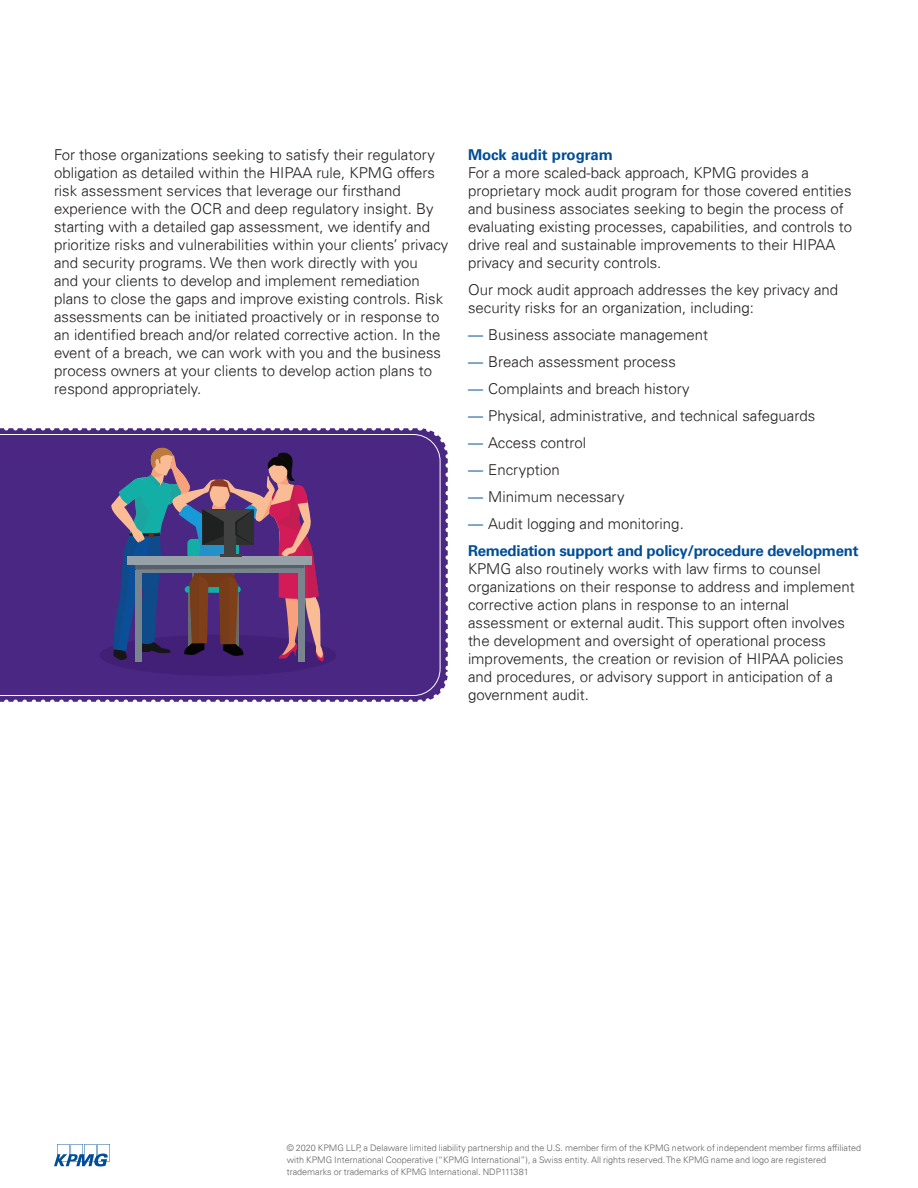
<style>
.page{position:relative;width:918px;height:1188px;background:#fff}
.page>*{position:absolute;margin:0;border:0;box-sizing:border-box;transform-origin:0 0}
.t1{font:300 15px/18px "Univers 45";color:#231f20}
.t2{font:700 15px "Univers 65";letter-spacing:-.02em;color:#014d97}
.t3{font:700 15px "Univers 65";color:#014d97}
.t4{font:300 9px/12px "Univers 45";color:#636366}
.s1{color:#014d97}
</style>
<div class="page">
<svg style="left:0;top:428px;width:448px;height:274px;background:#563881"></svg>
<hr style="left:220px;top:555px;width:22px;height:2px;background:#424142">
<svg style="left:54px;top:1144px;width:56px;height:22px"></svg>
<p class="t1" style="left:54px;top:145px;width:396px">For those organizations seeking to satisfy their regulatory obligation as detailed within the HIPAA rule, KPMG offers risk assessment services that leverage our firsthand experience with the OCR and deep regulatory insight. By starting with a detailed gap assessment, we identify and prioritize risks and vulnerabilities within your clients’ privacy and security programs. We then work directly with you<br>and your clients to develop and implement remediation plans to close the gaps and improve existing controls. Risk assessments can be initiated proactively or in response to an identified breach and/or related corrective action. In the event of a breach, we can work with you and the business process owners at your clients to develop action plans to respond appropriately.</p>
<p class="t3" style="left:468px;top:146px;width:146px">Mock audit program</p>
<p class="t1" style="left:468px;top:163px;width:386px">For a more scaled-back approach, KPMG provides a proprietary mock audit program for those covered entities and business associates seeking to begin the process of evaluating existing processes, capabilities, and controls to drive real and sustainable improvements to their HIPAA privacy and security controls.</p>
<p class="t1" style="left:468px;top:280px;width:372px">Our mock audit approach addresses the key privacy and security risks for an organization, including:</p>
<p class="t1" style="left:468px;top:325px;width:242px"><span class="s1">—</span> Business associate management</p>
<p class="t1" style="left:468px;top:352px;width:209px"><span class="s1">—</span> Breach assessment process</p>
<p class="t1" style="left:468px;top:379px;width:223px"><span class="s1">—</span> Complaints and breach history</p>
<p class="t1" style="left:468px;top:406px;width:349px"><span class="s1">—</span> Physical, administrative, and technical safeguards</p>
<p class="t1" style="left:468px;top:433px;width:120px"><span class="s1">—</span> Access control</p>
<p class="t1" style="left:468px;top:460px;width:93px"><span class="s1">—</span> Encryption</p>
<p class="t1" style="left:468px;top:487px;width:158px"><span class="s1">—</span> Minimum necessary</p>
<p class="t1" style="left:468px;top:514px;width:218px"><span class="s1">—</span> Audit logging and monitoring.</p>
<p class="t2" style="left:468px;top:542px;width:392px">Remediation support and policy/procedure development</p>
<p class="t1" style="left:468px;top:559px;width:388px">KPMG also routinely works with law firms to counsel organizations on their response to address and implement corrective action plans in response to an internal assessment or external audit. This support often involves the development and oversight of operational process improvements, the creation or revision of HIPAA policies and procedures, or advisory support in anticipation of a government audit.</p>
<p class="t4" style="left:287px;top:1141px;width:576px">© 2020 KPMG LLP, a Delaware limited liability partnership and the U.S. member firm of the KPMG network of independent member firms affiliated with KPMG International Cooperative (“KPMG International”), a Swiss entity. All rights reserved. The KPMG name and logo are registered trademarks or trademarks of KPMG International. NDP111381</p>
</div>
